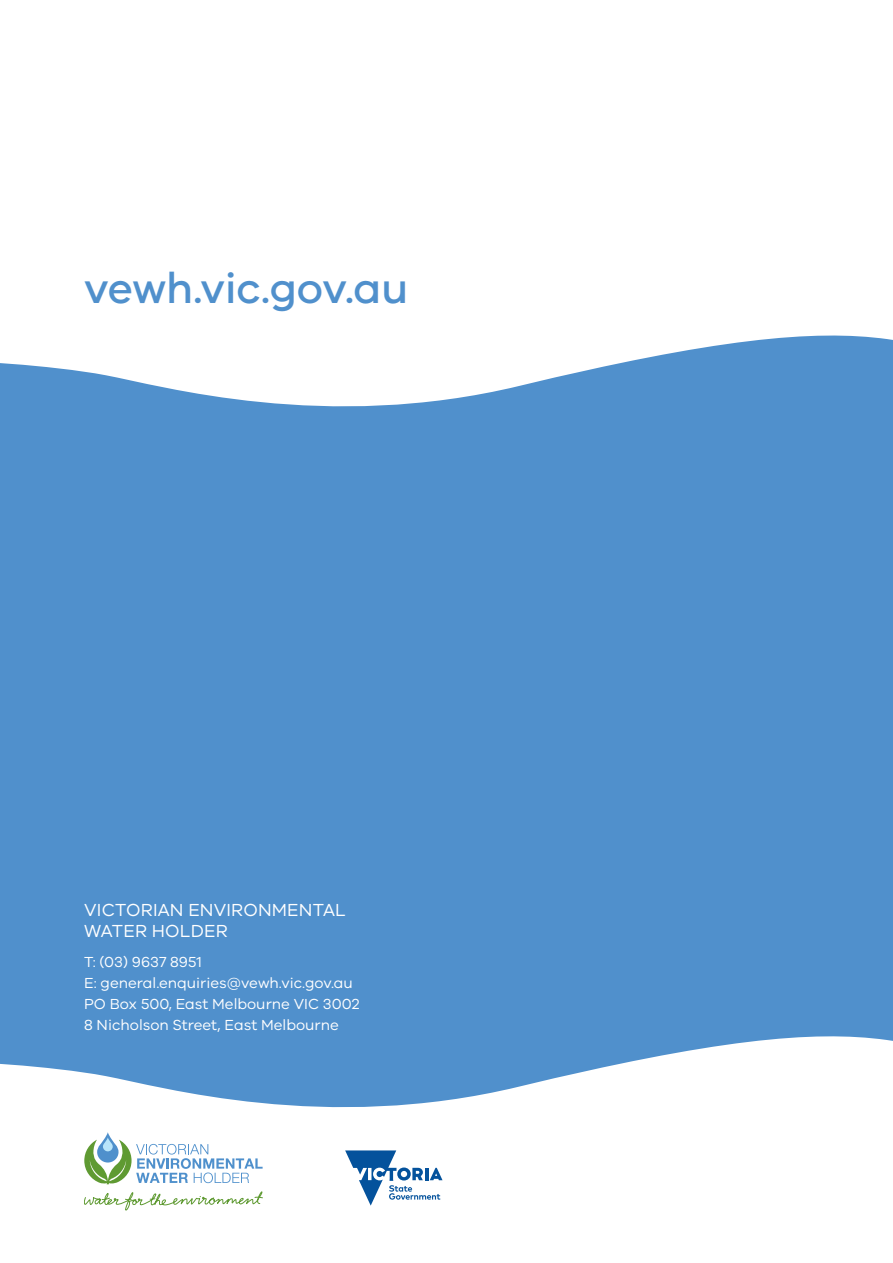
<style>
.page{position:relative;width:893px;height:1263px;background:#fff}
.page>*{position:absolute;margin:0;border:0;box-sizing:border-box;transform-origin:0 0}
.t1{font:500 43.5px "VIC";letter-spacing:-.005em;color:#5090cc}
.t2{font:18px/21px "VIC";letter-spacing:.01em;color:#fff}
.t3{font:15px/21px "VIC";color:#fff}
</style>
<div class="page">
<div style="left:0;top:335px;width:893px;height:692px;background:#5090cc"></div>
<svg style="left:0;top:1027px;width:893px;height:179px"></svg>
<svg style="left:345px;top:1150px;width:97px;height:55px"></svg>
<svg style="left:84px;top:1132px;width:180px;height:79px"></svg>
<p class="t1" style="left:84px;top:262px;width:326px">vewh.vic.gov.au</p>
<p class="t2" style="left:84px;top:899px;width:263px">VICTORIAN ENVIRONMENTAL<br>WATER HOLDER</p>
<p class="t3" style="left:84px;top:951px;width:277px">T: (03) 9637 8951<br>E: general.enquiries@vewh.vic.gov.au<br>PO Box 500, East Melbourne VIC 3002<br>8 Nicholson Street, East Melbourne</p>
</div>
